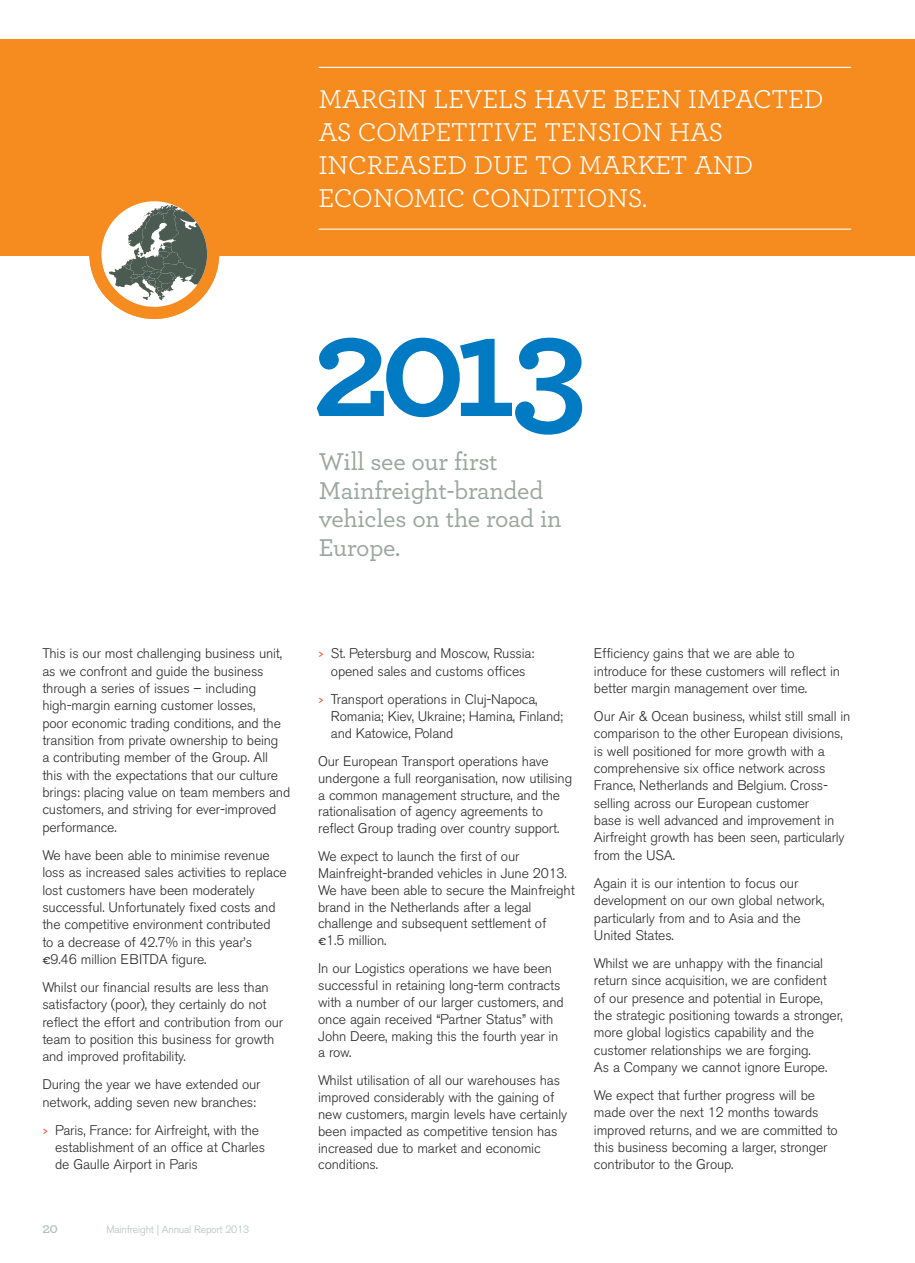
<style>
.page{position:relative;width:915px;height:1263px;background:#fff}
.page>*{position:absolute;margin:0;border:0;box-sizing:border-box;transform-origin:0 0}
.t1{font:700 147px "Archer";color:#007ac2}
.t2{font:27px/33px "Archer";letter-spacing:-.01em;color:#fff}
.t3{font:500 25.5px/28.5px "Archer";letter-spacing:-.01em;color:#9aa69f}
.t4{font:600 15px "Archer";color:#b5bfb9}
.t5{font:300 13.8px/17.4px "Akzidenz Grotesk BE";letter-spacing:-.01em;color:#292829}
.t6{font:300 10.5px "Akzidenz Grotesk BE";letter-spacing:-.02em;color:#b5bfb9}
.s1{font-family:"Archer";font-weight:500}
.s2{font-family:"Archer";font-weight:600;font-size:13.5px;color:#f05229}
</style>
<div class="page">
<div style="left:0;top:39px;width:914px;height:216px;background:#f68b1f"></div>
<svg style="left:89px;top:201px;width:130px;height:118px"></svg>
<hr style="left:318px;top:67px;width:532px;height:1px;background:#fff">
<hr style="left:318px;top:229px;width:532px;height:1px;background:#fff">
<h2 class="t2" style="left:318px;top:82px;width:501px">MARG IN LEVELS HAVE BEEN IMPACTED<br>AS COMPETITIVE TENSION HAS<br>INCREASED DUE TO MARKET AND<br>ECONOMIC CONDITIONS.</h2>
<h1 class="t1" style="left:312px;top:251px;width:275px">2013</h1>
<h3 class="t3" style="left:319px;top:446px;width:244px">Will see our first<br>Mainfreight-branded vehicles on the road in<br>Europe.</h3>
<p class="t5" style="left:42px;top:645px;width:249px">This is our most challenging business unit, as we confront and guide the business through a series of issues – including high-margin earning customer losses,<br>poor economic trading conditions, and the transition from private ownership to being<br>a contributing member of the Group. All this with the expectations that our culture brings: placing value on team members and customers, and striving for ever-improved performance.</p>
<p class="t5" style="left:42px;top:846px;width:246px">We have been able to minimise revenue loss as increased sales activities to replace lost customers have been moderately successful. Unfortunately fixed costs and the competitive environment contributed<br>to a decrease of 42.7% in this year’s <span class="s1">€</span>9.46 million EBITDA figure.</p>
<p class="t5" style="left:42px;top:979px;width:242px">Whilst our financial results are less than satisfactory (poor), they certainly do not reflect the effort and contribution from our team to position this business for growth and improved profitability.</p>
<p class="t5" style="left:42px;top:1076px;width:220px">During the year we have extended our network, adding seven new branches:</p>
<p class="t5" style="left:55px;top:1121px;width:211px;text-indent:-13px"><span class="s2">&gt;</span> Paris, France: for Airfreight, with the establishment of an office at Charles de Gaulle Airport in Paris</p>
<p class="t4" style="left:43px;top:1217px;width:17px">20</p>
<p class="t6" style="left:106px;top:1223px;width:144px">Mainfreight | Annual Report 2013</p>
<p class="t5" style="left:318px;top:645px;width:217px;text-align:center"><span class="s2">&gt;</span> St. Petersburg and Moscow, Russia: opened sales and customs offices</p>
<p class="t5" style="left:331px;top:690px;width:233px;text-indent:-13px"><span class="s2">&gt;</span> Transport operations in Cluj-Napoca,<br>Romania; Kiev, Ukraine; Hamina, Finland; and Katowice, Poland</p>
<p class="t5" style="left:318px;top:753px;width:255px;line-height:17px">Our European Transport operations have undergone a full reorganisation, now utilising a common management structure, and the rationalisation of agency agreements to reflect Group trading over country support.</p>
<p class="t5" style="left:318px;top:848px;width:258px;line-height:17px">We expect to launch the first of our Mainfreight-branded vehicles in June 2013.<br>We have been able to secure the Mainfreight brand in the Netherlands after a legal challenge and subsequent settlement of <span class="s1">€</span>1.5 million.</p>
<p class="t5" style="left:318px;top:960px;width:247px;line-height:17px">In our Logistics operations we have been successful in retaining long-term contracts with a number of our larger customers, and once again received “Partner Status” with John Deere, making this the fourth year in a row.</p>
<p class="t5" style="left:318px;top:1072px;width:250px;line-height:17px">Whilst utilisation of all our warehouses has improved considerably with the gaining of new customers, margin levels have certainly been impacted as competitive tension has increased due to market and economic conditions.</p>
<p class="t5" style="left:593px;top:645px;width:247px">Efficiency gains that we are able to introduce for these customers will reflect in better margin management over time.</p>
<p class="t5" style="left:593px;top:708px;width:258px">Our Air &amp; Ocean business, whilst still small in comparison to the other European divisions, is well positioned for more growth with a comprehensive six office network across France, Netherlands and Belgium. Cross&shy;selling across our European customer<br>base is well advanced and improvement in Airfreight growth has been seen, particularly from the USA.</p>
<p class="t5" style="left:593px;top:875px;width:232px">Again it is our intention to focus our development on our own global network, particularly from and to Asia and the<br>United States.</p>
<p class="t5" style="left:593px;top:955px;width:250px">Whilst we are unhappy with the financial return since acquisition, we are confident<br>of our presence and potential in Europe, the strategic positioning towards a stronger, more global logistics capability and the customer relationships we are forging.<br>As a Company we cannot ignore Europe.</p>
<p class="t5" style="left:593px;top:1087px;width:245px">We expect that further progress will be made over the next 12 months towards improved returns, and we are committed to this business becoming a larger, stronger contributor to the Group.</p>
</div>
